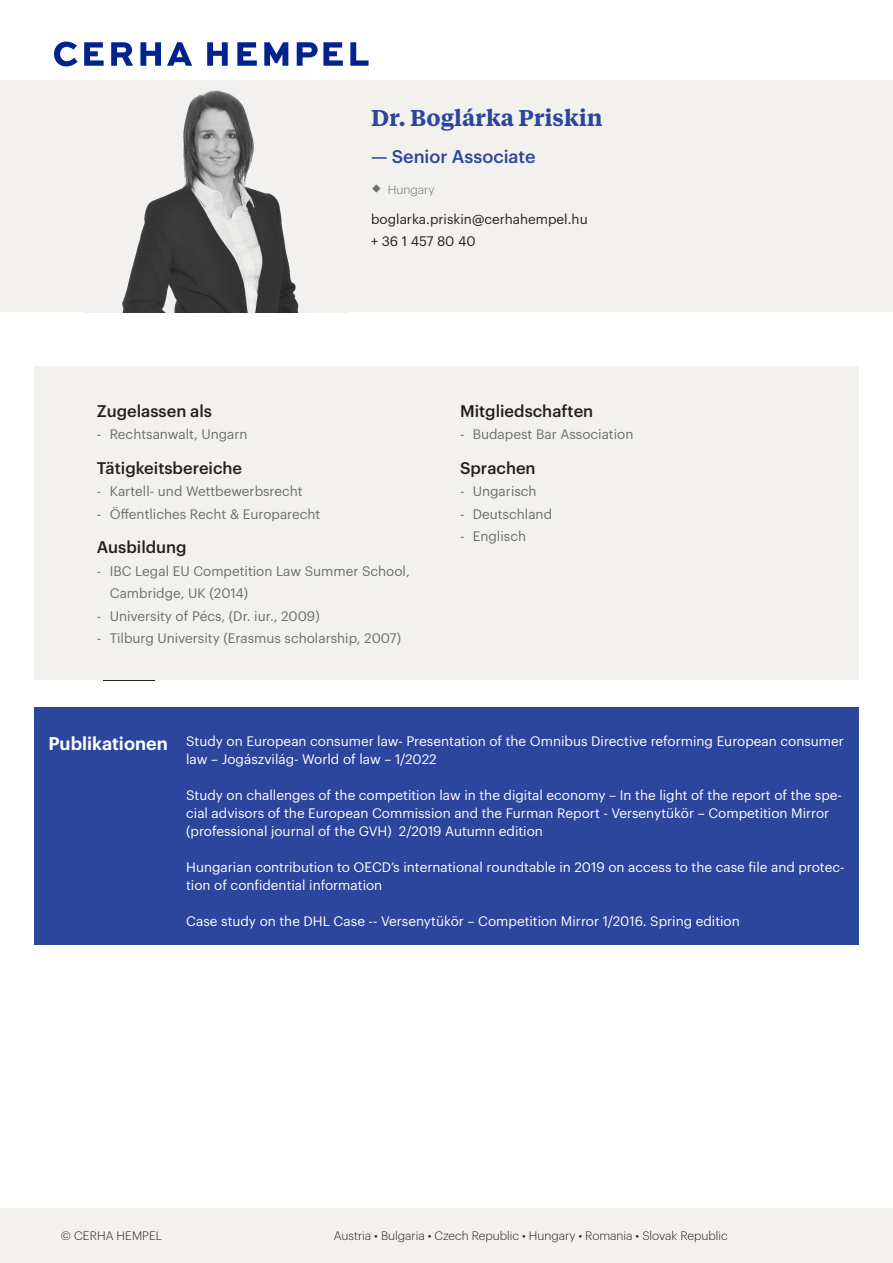
<style>
.page{position:relative;width:893px;height:1263px;background:#fff}
.page>*{position:absolute;margin:0;border:0;box-sizing:border-box;transform-origin:0 0}
.Einf__Abs{font:600 22.8px "Tiempos Text";color:#2c459d}
.Einf__Abs-2{font:500 18px "Graphik";color:#2c459d}
.t1{font:600 18px "Graphik";color:#fff}
.Einf__Abs-3{font:500 16.5px "Graphik";color:#231f20}
.t2{font:13.5px/18px "Graphik";color:#fff}
.Einf__Abs-4{font:13.5px/22.5px "Graphik";color:#6c6d70}
.Einf__Abs-5{font:13.5px "Graphik";color:#231f20}
.t3{font:300 12px "Graphik";color:#231f20}
.Einf__Abs-6{font:300 12px "Graphik";color:#6c6d70}
</style>
<div class="page">
<div style="left:0;top:1209px;width:893px;height:54px;background:#f2f1ee"></div>
<svg style="left:54px;top:42px;width:315px;height:24px"></svg>
<div style="left:0;top:81px;width:893px;height:231px;background:#f2f1ee"></div>
<img style="left:122px;top:90px;width:177px;height:222px">
<div style="left:34px;top:367px;width:825px;height:313px;background:#f2f1ee"></div>
<div style="left:34px;top:708px;width:825px;height:237px;background:#2c459d"></div>
<p class="Einf__Abs" style="left:371px;top:102px;width:233px">Dr. Boglárka Priskin</p>
<p class="Einf__Abs-2" style="left:371px;top:143px;width:166px">— Senior Associate</p>
<p class="Einf__Abs-6" style="left:388px;top:180px;width:48px">Hungary</p>
<p class="Einf__Abs-5" style="left:371px;top:208px;width:218px">boglarka.priskin@cerhahempel.hu</p>
<p class="Einf__Abs-5" style="left:371px;top:231px;width:106px">+ 36 1 457 80 40</p>
<p class="Einf__Abs-3" style="left:97px;top:398px;width:117px">Zugelassen als</p>
<p class="Einf__Abs-4" style="left:97px;top:422px;width:152px">- Rechtsanwalt, Ungarn</p>
<p class="Einf__Abs-3" style="left:97px;top:455px;width:147px">Tätigkeitsbereiche</p>
<p class="Einf__Abs-4" style="left:97px;top:479px;width:207px">- Kartell- und Wettbewerbsrecht</p>
<p class="Einf__Abs-4" style="left:97px;top:501px;width:225px">- Öffentliches Recht &amp; Europarecht</p>
<p class="Einf__Abs-3" style="left:97px;top:535px;width:91px">Ausbildung</p>
<p class="Einf__Abs-4" style="left:110px;top:558px;width:302px;text-indent:-13px">- IBC Legal EU Competition Law Summer School,<br>Cambridge, UK (2014)</p>
<p class="Einf__Abs-4" style="left:97px;top:603px;width:224px">- University of Pécs, (Dr. iur., 2009)</p>
<p class="Einf__Abs-4" style="left:97px;top:626px;width:306px">- Tilburg University (Erasmus scholarship, 2007)</p>
<p class="Einf__Abs-3" style="left:460px;top:398px;width:135px">Mitgliedschaften</p>
<p class="Einf__Abs-4" style="left:460px;top:422px;width:175px">- Budapest Bar Association</p>
<p class="Einf__Abs-3" style="left:460px;top:455px;width:77px">Sprachen</p>
<p class="Einf__Abs-4" style="left:460px;top:479px;width:78px">- Ungarisch</p>
<p class="Einf__Abs-4" style="left:460px;top:501px;width:94px">- Deutschland</p>
<p class="Einf__Abs-4" style="left:460px;top:524px;width:68px">- Englisch</p>
<p class="t1" style="left:48px;top:729px;width:121px">Publikationen</p>
<p class="t2" style="left:186px;top:731px;width:659px">Study on European consumer law- Presentation of the Omnibus Directive reforming European consumer law – Jogászvilág- World of law – 1/2022</p>
<p class="t2" style="left:186px;top:785px;width:657px">Study on challenges of the competition law in the digital economy – In the light of the report of the spe&shy;cial advisors of the European Commission and the Furman Report - Versenytükör – Competition Mirror (professional journal of the GVH) 2/2019 Autumn edition</p>
<p class="t2" style="left:186px;top:857px;width:660px">Hungarian contribution to OECD’s international roundtable in 2019 on access to the case file and protec&shy;tion of confidential information</p>
<p class="t2" style="left:186px;top:911px;width:555px">Case study on the DHL Case -- Versenytükör – Competition Mirror 1/2016. Spring edition</p>
<p class="t3" style="left:61px;top:1227px;width:103px">© CERHA HEMPEL</p>
<p class="t3" style="left:334px;top:1227px;width:395px">Austria • Bulgaria • Czech Republic • Hungary • Romania • Slovak Republic</p>
</div>
